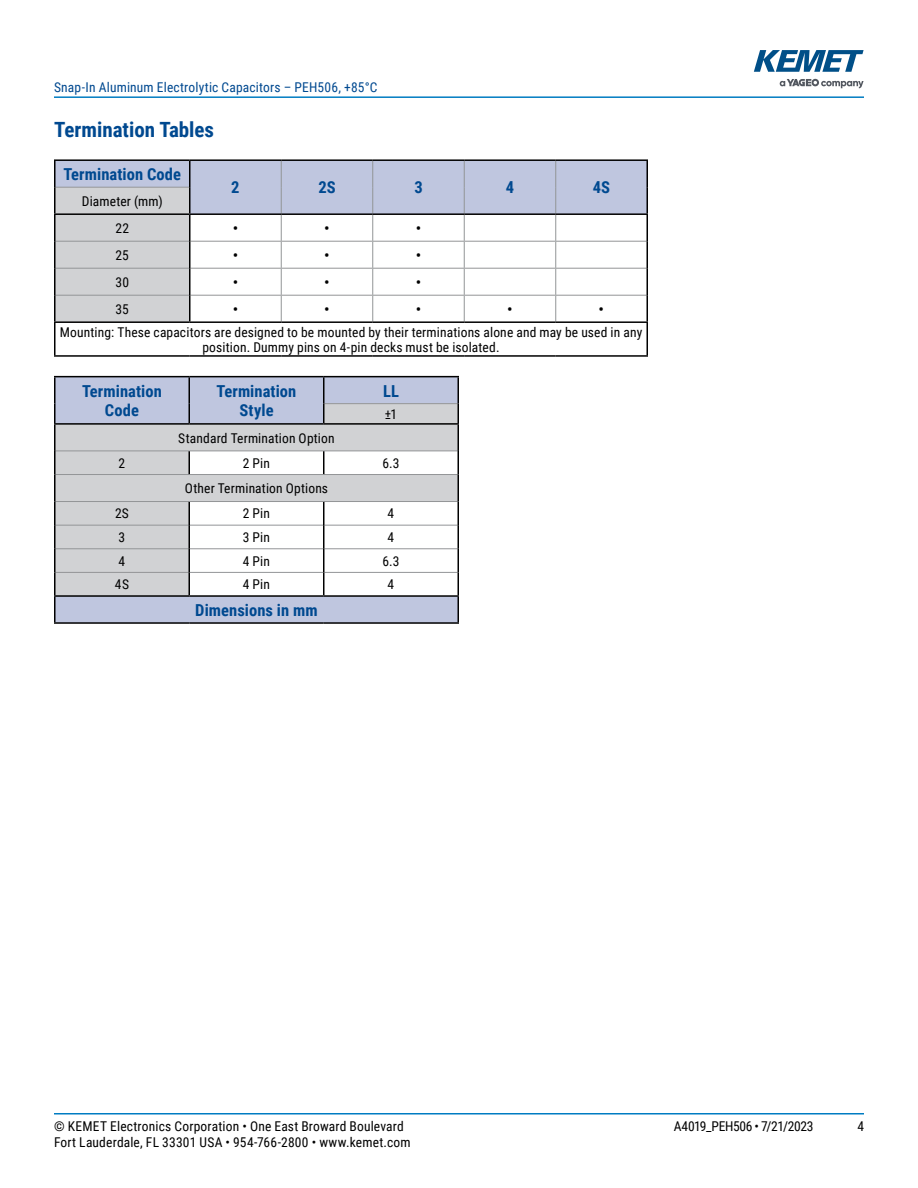
<style>
.page{position:relative;width:918px;height:1188px;background:#fff}
.page>*{position:absolute;margin:0;border:0;box-sizing:border-box;transform-origin:0 0}
.t1{font:700 21px "Roboto Condensed";color:#004990}
.t2{font:700 16.5px/19.8px "Roboto Condensed";letter-spacing:.005em;color:#004990;text-align:center}
.t3{font:16.5px "Roboto Condensed";color:#000}
.t4{font:13.5px/16.2px "Roboto Condensed";letter-spacing:.01em;color:#000;text-align:center}
.t5{font:13.5px "Roboto Condensed";letter-spacing:.01em;color:#004990}
.t6{font:13.5px "Roboto Condensed";letter-spacing:-.02em;color:#000}
</style>
<div class="page">
<hr style="left:54px;top:1113px;width:810px;height:2px;background:#007cc2">
<hr style="left:54px;top:96px;width:810px;height:2px;background:#007cc2">
<svg style="left:780px;top:79px;width:84px;height:9px"></svg>
<svg style="left:754px;top:50px;width:110px;height:22px"></svg>
<hr style="left:54px;top:213px;width:136px;height:2px;background:#000">
<hr style="left:54px;top:321px;width:136px;height:2px;background:#000">
<hr style="left:190px;top:321px;width:91px;height:2px;background:#000">
<hr style="left:281px;top:321px;width:92px;height:2px;background:#000">
<hr style="left:373px;top:321px;width:91px;height:2px;background:#000">
<hr style="left:464px;top:321px;width:92px;height:2px;background:#000">
<hr style="left:556px;top:321px;width:92px;height:2px;background:#000">
<hr style="left:190px;top:159px;width:91px;height:2px;background:#000">
<hr style="left:281px;top:159px;width:92px;height:2px;background:#000">
<hr style="left:373px;top:159px;width:91px;height:2px;background:#000">
<hr style="left:464px;top:159px;width:92px;height:2px;background:#000">
<hr style="left:556px;top:159px;width:92px;height:2px;background:#000">
<svg style="left:55px;top:160px;width:593px;height:162px"></svg>
<hr style="left:54px;top:159px;width:136px;height:2px;background:#000">
<hr style="left:54px;top:161px;width:2px;height:26px;background:#000">
<hr style="left:189px;top:161px;width:2px;height:26px;background:#000">
<hr style="left:54px;top:187px;width:2px;height:26px;background:#000">
<hr style="left:189px;top:187px;width:2px;height:26px;background:#000">
<hr style="left:54px;top:215px;width:2px;height:26px;background:#000">
<hr style="left:189px;top:215px;width:2px;height:26px;background:#000">
<hr style="left:54px;top:241px;width:2px;height:27px;background:#000">
<hr style="left:189px;top:241px;width:2px;height:27px;background:#000">
<hr style="left:54px;top:268px;width:2px;height:27px;background:#000">
<hr style="left:189px;top:268px;width:2px;height:27px;background:#000">
<hr style="left:54px;top:295px;width:2px;height:26px;background:#000">
<hr style="left:189px;top:295px;width:2px;height:26px;background:#000">
<hr style="left:54px;top:323px;width:2px;height:32px;background:#000">
<hr style="left:647px;top:323px;width:1px;height:32px;background:#000">
<hr style="left:54px;top:355px;width:136px;height:2px;background:#000">
<hr style="left:190px;top:355px;width:91px;height:2px;background:#000">
<hr style="left:281px;top:355px;width:92px;height:2px;background:#000">
<hr style="left:373px;top:355px;width:91px;height:2px;background:#000">
<hr style="left:464px;top:355px;width:92px;height:2px;background:#000">
<hr style="left:556px;top:355px;width:92px;height:2px;background:#000">
<div style="left:56px;top:377px;width:402px;height:245px;background:#bfc6df"></div>
<svg style="left:56px;top:404px;width:402px;height:191px;fill:#d1d2d4"></svg>
<hr style="left:324px;top:403px;width:134px;height:1px;background:#939597">
<hr style="left:56px;top:451px;width:133px;height:1px;background:#939597">
<hr style="left:189px;top:451px;width:135px;height:1px;background:#939597">
<hr style="left:324px;top:451px;width:134px;height:1px;background:#939597">
<hr style="left:56px;top:474px;width:133px;height:1px;background:#939597">
<hr style="left:189px;top:474px;width:135px;height:1px;background:#939597">
<hr style="left:324px;top:474px;width:134px;height:1px;background:#939597">
<hr style="left:56px;top:501px;width:133px;height:1px;background:#939597">
<hr style="left:189px;top:501px;width:135px;height:1px;background:#939597">
<hr style="left:324px;top:501px;width:134px;height:1px;background:#939597">
<hr style="left:56px;top:525px;width:133px;height:1px;background:#939597">
<hr style="left:190px;top:525px;width:133px;height:1px;background:#939597">
<hr style="left:324px;top:525px;width:134px;height:1px;background:#939597">
<hr style="left:56px;top:548px;width:133px;height:1px;background:#939597">
<hr style="left:190px;top:548px;width:133px;height:1px;background:#939597">
<hr style="left:324px;top:548px;width:134px;height:1px;background:#939597">
<hr style="left:56px;top:572px;width:133px;height:1px;background:#939597">
<hr style="left:190px;top:572px;width:133px;height:1px;background:#939597">
<hr style="left:324px;top:572px;width:134px;height:1px;background:#939597">
<svg style="left:323px;top:377px;width:1px;height:46px"></svg>
<svg style="left:323px;top:451px;width:1px;height:23px"></svg>
<svg style="left:323px;top:502px;width:1px;height:93px"></svg>
<hr style="left:54px;top:595px;width:135px;height:2px;background:#000">
<hr style="left:189px;top:595px;width:135px;height:2px;background:#000">
<hr style="left:324px;top:595px;width:135px;height:2px;background:#000">
<hr style="left:54px;top:597px;width:2px;height:25px;background:#000">
<hr style="left:54px;top:622px;width:135px;height:2px;background:#000">
<hr style="left:189px;top:622px;width:135px;height:2px;background:#000">
<hr style="left:324px;top:622px;width:135px;height:2px;background:#000">
<svg style="left:189px;top:377px;width:1px;height:46px"></svg>
<hr style="left:54px;top:425px;width:2px;height:26px;background:#000">
<hr style="left:54px;top:451px;width:2px;height:24px;background:#000">
<svg style="left:189px;top:451px;width:1px;height:23px"></svg>
<hr style="left:54px;top:475px;width:2px;height:27px;background:#000">
<hr style="left:54px;top:502px;width:2px;height:23px;background:#000">
<hr style="left:54px;top:525px;width:2px;height:24px;background:#000">
<hr style="left:54px;top:549px;width:2px;height:23px;background:#000">
<hr style="left:54px;top:572px;width:2px;height:23px;background:#000">
<svg style="left:189px;top:502px;width:1px;height:93px"></svg>
<hr style="left:54px;top:376px;width:135px;height:1px;background:#000">
<hr style="left:54px;top:377px;width:2px;height:27px;background:#000">
<hr style="left:189px;top:376px;width:135px;height:1px;background:#000">
<svg style="left:54px;top:404px;width:2px;height:19px"></svg>
<hr style="left:54px;top:423px;width:135px;height:2px;background:#000">
<hr style="left:189px;top:423px;width:135px;height:2px;background:#000">
<hr style="left:324px;top:376px;width:135px;height:1px;background:#000">
<svg style="left:458px;top:377px;width:1px;height:245px"></svg>
<hr style="left:324px;top:423px;width:135px;height:2px;background:#000">
<p class="t5" style="left:54px;top:82px;width:325px">Snap-In Aluminum Electrolytic Capacitors – PEH506, +85°C</p>
<h1 class="t1" style="left:54px;top:115px;width:162px">Termination Tables</h1>
<p class="t2" style="left:63px;top:164px;width:119px">Termination Code</p>
<p class="t2" style="left:231px;top:179px;width:10px">2</p>
<p class="t2" style="left:318px;top:177px;width:19px">2S</p>
<p class="t2" style="left:414px;top:179px;width:10px">3</p>
<p class="t2" style="left:506px;top:179px;width:10px">4</p>
<p class="t2" style="left:593px;top:177px;width:19px">4S</p>
<p class="t4" style="left:82px;top:188px;width:82px;line-height:27.5px">Diameter (mm)<br>22</p>
<p class="t3" style="left:233px;top:221px;width:7px">•</p>
<p class="t3" style="left:324px;top:221px;width:7px">•</p>
<p class="t3" style="left:416px;top:221px;width:7px">•</p>
<p class="t4" style="left:116px;top:248px;width:15px">25</p>
<p class="t3" style="left:233px;top:248px;width:7px">•</p>
<p class="t3" style="left:324px;top:248px;width:7px">•</p>
<p class="t3" style="left:416px;top:248px;width:7px">•</p>
<p class="t4" style="left:115px;top:275px;width:15px">30</p>
<p class="t3" style="left:233px;top:275px;width:7px">•</p>
<p class="t3" style="left:324px;top:275px;width:7px">•</p>
<p class="t3" style="left:416px;top:275px;width:7px">•</p>
<p class="t4" style="left:116px;top:302px;width:15px">35</p>
<p class="t3" style="left:233px;top:301px;width:7px">•</p>
<p class="t3" style="left:324px;top:301px;width:7px">•</p>
<p class="t3" style="left:416px;top:301px;width:7px">•</p>
<p class="t3" style="left:507px;top:301px;width:7px">•</p>
<p class="t3" style="left:599px;top:301px;width:7px">•</p>
<p class="t4" style="left:60px;top:325px;width:584px;line-height:15px">Mounting: These capacitors are designed to be mounted by their terminations alone and may be used in any position. Dummy pins on 4-pin decks must be isolated.</p>
<p class="t2" style="left:82px;top:380px;width:81px">Termination<br>Code</p>
<p class="t2" style="left:217px;top:380px;width:81px">Termination<br>Style</p>
<p class="t2" style="left:383px;top:380px;width:17px">LL</p>
<p class="t4" style="left:385px;top:407px;width:14px">±1</p>
<p class="t4" style="left:178px;top:431px;width:158px">Standard Termination Option</p>
<p class="t4" style="left:119px;top:456px;width:8px">2</p>
<p class="t4" style="left:243px;top:456px;width:29px">2 Pin</p>
<p class="t4" style="left:382px;top:456px;width:19px">6.3</p>
<p class="t4" style="left:185px;top:481px;width:145px">Other Termination Options</p>
<p class="t4" style="left:115px;top:506px;width:15px">2S</p>
<p class="t4" style="left:243px;top:506px;width:29px">2 Pin</p>
<p class="t4" style="left:388px;top:506px;width:8px">4</p>
<p class="t4" style="left:119px;top:530px;width:8px">3</p>
<p class="t4" style="left:243px;top:530px;width:29px">3 Pin</p>
<p class="t4" style="left:388px;top:530px;width:8px">4</p>
<p class="t4" style="left:119px;top:554px;width:8px">4</p>
<p class="t4" style="left:243px;top:554px;width:29px">4 Pin</p>
<p class="t4" style="left:382px;top:554px;width:19px">6.3</p>
<p class="t4" style="left:115px;top:577px;width:16px">4S</p>
<p class="t4" style="left:243px;top:577px;width:29px">4 Pin</p>
<p class="t4" style="left:388px;top:577px;width:8px">4</p>
<p class="t2" style="left:195px;top:599px;width:124px">Dimensions in mm</p>
<p class="t4" style="left:54px;top:1119px;width:358px;text-align:left">© KEMET Electronics Corporation • One East Broward Boulevard<br>Fort Lauderdale, FL 33301 USA • 954-766-2800 • www.kemet.com</p>
<p class="t6" style="left:674px;top:1120px;width:141px">A4019_PEH506 • 7/21/2023</p>
<p class="t4" style="left:857px;top:1119px;width:8px">4</p>
</div>
